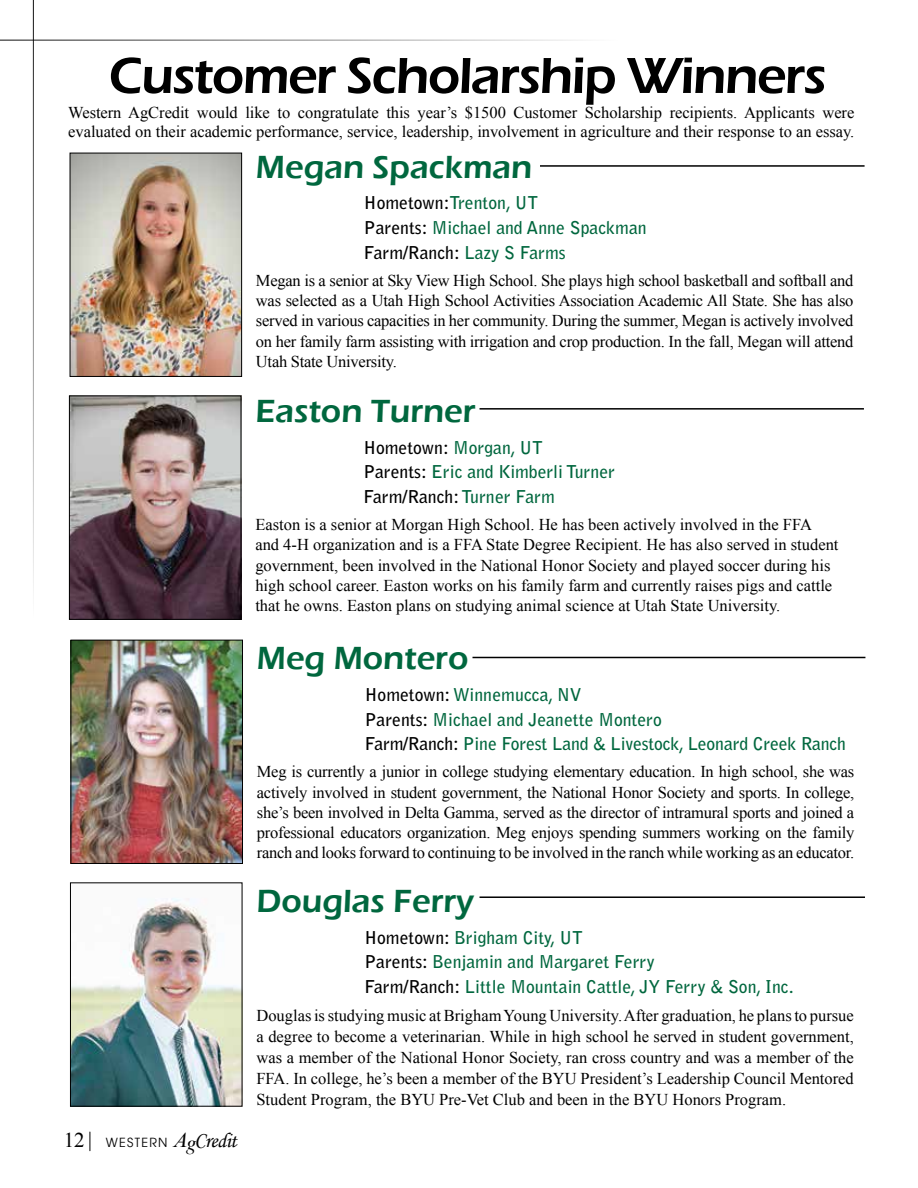
<style>
.page{position:relative;width:918px;height:1188px;background:#fff}
.page>*{position:absolute;margin:0;border:0;box-sizing:border-box;transform-origin:0 0}
.t1{font:600 52.5px "Eras ITC";letter-spacing:-.03em;color:#000}
.t2{font:600 33px "Eras ITC";color:#00673e}
.t3{font:700 17.7px/24.8px "Bell Gothic Std";color:#00673e}
.t4{font:16.5px/20.2px "Times New Roman";color:#000;text-align:justify}
.t5{font:12.6px "Avant Garde";letter-spacing:.1em;color:#000}
.s1{font-family:"Times New Roman";font-size:21px}
.s2{font-family:"Times New Roman";font-style:italic;font-size:21px}
.s3{font-family:"Times";font-style:italic;font-size:21px}
.s4{font-family:"Monotype Corsiva";font-size:21px}
.s5{color:#000}
</style>
<div class="page">
<svg style="left:90px;top:1132px;width:1px;height:19px"></svg>
<hr style="left:0;top:40px;width:618px;height:1px;background:#000">
<hr style="left:33px;top:0;width:1px;height:618px;background:#000">
<img style="left:72px;top:155px;width:168px;height:220px">
<div style="left:70px;top:153px;width:172px;height:224px;border:1px solid #000"></div>
<hr style="left:540px;top:165px;width:325px;height:2px;background:#000">
<img style="left:71px;top:398px;width:168px;height:220px">
<div style="left:69px;top:396px;width:172px;height:224px;border:1px solid #000"></div>
<hr style="left:480px;top:408px;width:384px;height:2px;background:#000">
<img style="left:73px;top:642px;width:168px;height:220px">
<div style="left:71px;top:640px;width:172px;height:224px;border:1px solid #000"></div>
<hr style="left:472px;top:657px;width:393px;height:1px;background:#000">
<img style="left:72px;top:898px;width:168px;height:206px">
<div style="left:70px;top:883px;width:172px;height:223px;border:1px solid #000"></div>
<hr style="left:480px;top:896px;width:385px;height:2px;background:#000">
<h1 class="t1" style="left:109px;top:46px;width:719px">Customer Scholarship Winners</h1>
<p class="t4" style="left:68px;top:102px;width:788px;line-height:19.8px">Western AgCredit would like to congratulate this year’s $1500 Customer Scholarship recipients. Applicants were evaluated on their academic performance, service, leadership, involvement in agriculture and their response to an essay.</p>
<p class="t5" style="left:64px;top:1135px;width:175px"><span class="s1">12</span> WESTERN <span class="s2">A</span><span class="s3">g</span><span class="s4">Credit</span></p>
<h2 class="t2" style="left:256px;top:148px;width:278px">Megan Spackman</h2>
<p class="t3" style="left:364px;top:191px;width:284px"><span class="s5">Hometown:</span>Trenton, UT<br><span class="s5">Parents:</span> Michael and Anne Spackman<br><span class="s5">Farm/Ranch:</span> Lazy S Farms</p>
<p class="t4" style="left:256px;top:270px;width:599px">Megan is a senior at Sky View High School. She plays high school basketball and softball and was selected as a Utah High School Activities Association Academic All State. She has also served in various capacities in her community. During the summer, Megan is actively involved on her family farm assisting with irrigation and crop production. In the fall, Megan will attend Utah State University.</p>
<h2 class="t2" style="left:255px;top:393px;width:222px">Easton Turner</h2>
<p class="t3" style="left:363px;top:435px;width:253px"><span class="s5">Hometown:</span> Morgan, UT<br><span class="s5">Parents:</span> Eric and Kimberli Turner<br><span class="s5">Farm/Ranch:</span> Turner Farm</p>
<p class="t4" style="left:255px;top:514px;width:585px;text-align:left">Easton is a senior at Morgan High School. He has been actively involved in the FFA and 4-H organization and is a FFA State Degree Recipient. He has also served in student government, been involved in the National Honor Society and played soccer during his high school career. Easton works on his family farm and currently raises pigs and cattle that he owns. Easton plans on studying animal science at Utah State University.</p>
<h2 class="t2" style="left:257px;top:640px;width:213px">Meg Montero</h2>
<p class="t3" style="left:365px;top:682px;width:483px"><span class="s5">Hometown:</span> Winnemucca, NV<br><span class="s5">Parents:</span> Michael and Jeanette Montero<br><span class="s5">Farm/Ranch:</span> Pine Forest Land &amp; Livestock, Leonard Creek Ranch</p>
<p class="t4" style="left:257px;top:761px;width:599px">Meg is currently a junior in college studying elementary education. In high school, she was actively involved in student government, the National Honor Society and sports. In college, she’s been involved in Delta Gamma, served as the director of intramural sports and joined a professional educators organization. Meg enjoys spending summers working on the family ranch and looks forward to continuing to be involved in the ranch while working as an educator.</p>
<h2 class="t2" style="left:256px;top:882px;width:219px">Douglas Ferry</h2>
<p class="t3" style="left:364px;top:925px;width:431px"><span class="s5">Hometown:</span> Brigham City, UT<br><span class="s5">Parents:</span> Benjamin and Margaret Ferry<br><span class="s5">Farm/Ranch:</span> Little Mountain Cattle, JY Ferry &amp; Son, Inc.</p>
<p class="t4" style="left:256px;top:1005px;width:599px;line-height:21px">Douglas is studying music at Brigham Young University. After graduation, he plans to pursue a degree to become a veterinarian. While in high school he served in student government, was a member of the National Honor Society, ran cross country and was a member of the FFA. In college, he’s been a member of the BYU President’s Leadership Council Mentored Student Program, the BYU Pre-Vet Club and been in the BYU Honors Program.</p>
</div>
